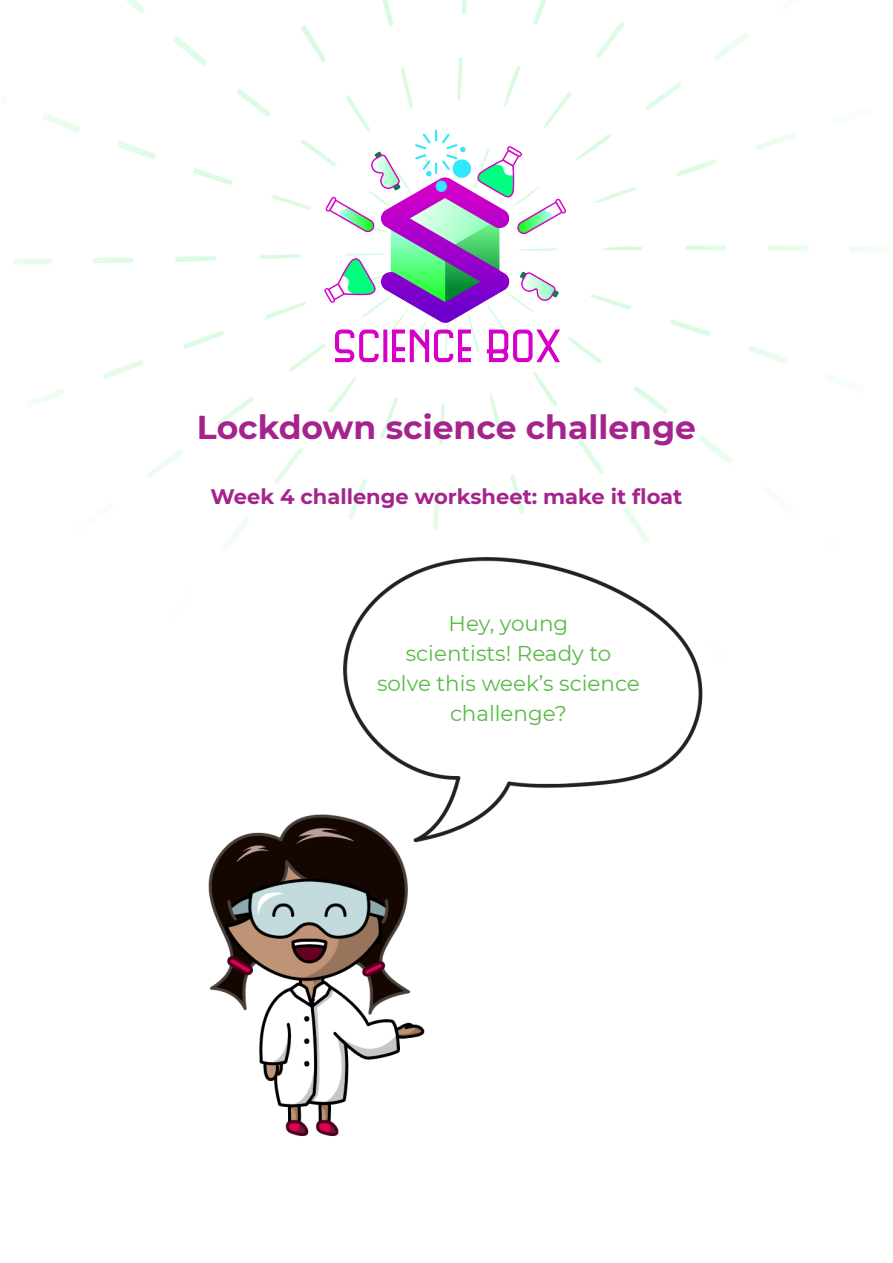
<style>
.page{position:relative;width:893px;height:1263px;background:#fff}
.page>*{position:absolute;margin:0;border:0;box-sizing:border-box;transform-origin:0 0}
.t1{font:700 33px "Montserrat";color:#a5238d}
.t2{font:21.45px/30px "Montserrat";color:#59ba47;text-align:center}
.t3{font:700 21px "Montserrat";color:#a5238d}
</style>
<div class="page">
<img style="left:3px;top:0;width:879px;height:551px">
<img style="left:208px;top:557px;width:495px;height:580px">
<img style="left:322px;top:128px;width:249px;height:237px">
<p class="t1" style="left:197px;top:403px;width:501px">Lockdown science challenge</p>
<p class="t3" style="left:211px;top:481px;width:473px">Week 4 challenge worksheet: make it float</p>
<p class="t2" style="left:449px;top:607px;width:121px">Hey, young</p>
<p class="t2" style="left:377px;top:637px;width:264px">scientists! Ready to solve this week’s science challenge?</p>
</div>
